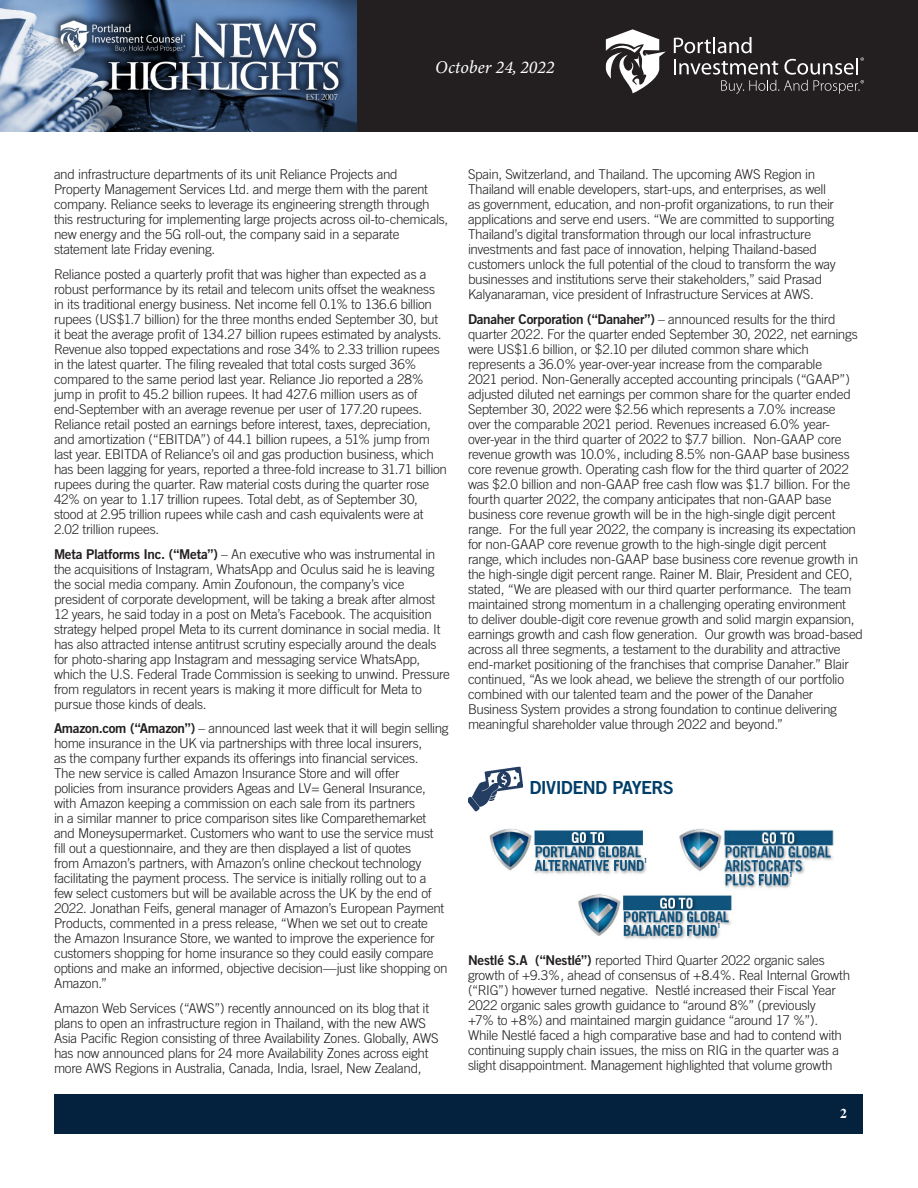
<style>
.page{position:relative;width:918px;height:1188px;background:#fff}
.page>*{position:absolute;margin:0;border:0;box-sizing:border-box;transform-origin:0 0}
.t1{font:italic 18px "Minion Variable Concept";color:#fff}
.Article_-_Body{font:18px "Trade Gothic Bold Two";letter-spacing:-.035em;color:#003e69}
.Article_-_Body-2{font:300 13.5px/15px "Trade Gothic";letter-spacing:-.02em;color:#231f20}
.t2{font:700 13.5px "Times";color:#fff}
.t3{font:7.05px "Trade Gothic Bold Cond Twenty";color:#003e69}
.s1{font-family:"Trade Gothic Bold Two";font-weight:400}
</style>
<div class="page">
<div style="left:356px;top:0;width:562px;height:132px;background:#231f20"></div>
<img style="left:0;top:0;width:356px;height:132px">
<svg style="left:674px;top:37px;width:190px;height:57px"></svg>
<svg style="left:606px;top:29px;width:60px;height:64px"></svg>
<div style="left:55px;top:1094px;width:808px;height:39px;background:#04213e"></div>
<img style="left:468px;top:767px;width:55px;height:44px">
<img style="left:489px;top:828px;width:158px;height:46px">
<img style="left:679px;top:828px;width:155px;height:61px">
<img style="left:578px;top:894px;width:154px;height:45px">
<h1 class="t1" style="left:435px;top:55px;width:121px">October 24, 2022</h1>
<p class="Article_-_Body-2" style="left:54px;top:167px;width:396px">and infrastructure departments of its unit Reliance Projects and<br>Property Management Services Ltd. and merge them with the parent company. Reliance seeks to leverage its engineering strength through this restructuring for implementing large projects across oil-to-chemicals, new energy and the 5G roll-out, the company said in a separate statement late Friday evening.</p>
<p class="Article_-_Body-2" style="left:54px;top:266px;width:395px">Reliance posted a quarterly profit that was higher than expected as a robust performance by its retail and telecom units offset the weakness in its traditional energy business. Net income fell 0.1% to 136.6 billion rupees (US$1.7 billion) for the three months ended September 30, but it beat the average profit of 134.27 billion rupees estimated by analysts.<br>Revenue also topped expectations and rose 34% to 2.33 trillion rupees in the latest quarter. The filing revealed that total costs surged 36% compared to the same period last year. Reliance Jio reported a 28% jump in profit to 45.2 billion rupees. It had 427.6 million users as of end-September with an average revenue per user of 177.20 rupees.<br>Reliance retail posted an earnings before interest, taxes, depreciation, and amortization (“EBITDA”) of 44.1 billion rupees, a 51% jump from last year. EBITDA of Reliance’s oil and gas production business, which has been lagging for years, reported a three-fold increase to 31.71 billion rupees during the quarter. Raw material costs during the quarter rose 42% on year to 1.17 trillion rupees. Total debt, as of September 30, stood at 2.95 trillion rupees while cash and cash equivalents were at 2.02 trillion rupees.</p>
<p class="Article_-_Body-2" style="left:54px;top:546px;width:398px"><span class="s1">Meta Platforms Inc. (“Meta”)</span> – An executive who was instrumental in the acquisitions of Instagram, WhatsApp and Oculus said he is leaving the social media company. Amin Zoufonoun, the company’s vice president of corporate development, will be taking a break after almost 12 years, he said today in a post on Meta’s Facebook. The acquisition strategy helped propel Meta to its current dominance in social media. It has also attracted intense antitrust scrutiny especially around the deals for photo-sharing app Instagram and messaging service WhatsApp, which the U.S. Federal Trade Commission is seeking to unwind. Pressure from regulators in recent years is making it more difficult for Meta to pursue those kinds of deals.</p>
<p class="Article_-_Body-2" style="left:54px;top:721px;width:396px"><span class="s1">Amazon.com (“Amazon”)</span> – announced last week that it will begin selling home insurance in the UK via partnerships with three local insurers,<br>as the company further expands its offerings into financial services.<br>The new service is called Amazon Insurance Store and will offer<br>policies from insurance providers Ageas and LV= General Insurance, with Amazon keeping a commission on each sale from its partners<br>in a similar manner to price comparison sites like Comparethemarket and Moneysupermarket. Customers who want to use the service must fill out a questionnaire, and they are then displayed a list of quotes<br>from Amazon’s partners, with Amazon’s online checkout technology facilitating the payment process. The service is initially rolling out to a few select customers but will be available across the UK by the end of 2022. Jonathan Feifs, general manager of Amazon’s European Payment Products, commented in a press release, “When we set out to create<br>the Amazon Insurance Store, we wanted to improve the experience for customers shopping for home insurance so they could easily compare options and make an informed, objective decision—just like shopping on Amazon.”</p>
<p class="Article_-_Body-2" style="left:54px;top:1001px;width:386px">Amazon Web Services (“AWS”) recently announced on its blog that it plans to open an infrastructure region in Thailand, with the new AWS Asia Pacific Region consisting of three Availability Zones. Globally, AWS has now announced plans for 24 more Availability Zones across eight more AWS Regions in Australia, Canada, India, Israel, New Zealand,</p>
<p class="Article_-_Body-2" style="left:468px;top:167px;width:369px">Spain, Switzerland, and Thailand. The upcoming AWS Region in Thailand will enable developers, start-ups, and enterprises, as well as government, education, and non-profit organizations, to run their applications and serve end users. “We are committed to supporting Thailand’s digital transformation through our local infrastructure investments and fast pace of innovation, helping Thailand-based customers unlock the full potential of the cloud to transform the way businesses and institutions serve their stakeholders,” said Prasad Kalyanaraman, vice president of Infrastructure Services at AWS.</p>
<p class="Article_-_Body-2" style="left:468px;top:311px;width:397px"><span class="s1">Danaher Corporation (“Danaher”)</span> – announced results for the third quarter 2022. For the quarter ended September 30, 2022, net earnings were US$1.6 billion, or $2.10 per diluted common share which represents a 36.0% year-over-year increase from the comparable<br>2021 period. Non-Generally accepted accounting principals (“GAAP”) adjusted diluted net earnings per common share for the quarter ended September 30, 2022 were $2.56 which represents a 7.0% increase<br>over the comparable 2021 period. Revenues increased 6.0% year&shy;over-year in the third quarter of 2022 to $7.7 billion. Non-GAAP core revenue growth was 10.0%, including 8.5% non-GAAP base business core revenue growth. Operating cash flow for the third quarter of 2022 was $2.0 billion and non-GAAP free cash flow was $1.7 billion. For the fourth quarter 2022, the company anticipates that non-GAAP base business core revenue growth will be in the high-single digit percent range. For the full year 2022, the company is increasing its expectation for non-GAAP core revenue growth to the high-single digit percent range, which includes non-GAAP base business core revenue growth in the high-single digit percent range. Rainer M. Blair, President and CEO, stated, “We are pleased with our third quarter performance. The team maintained strong momentum in a challenging operating environment<br>to deliver double-digit core revenue growth and solid margin expansion, earnings growth and cash flow generation. Our growth was broad-based across all three segments, a testament to the durability and attractive end-market positioning of the franchises that comprise Danaher.” Blair continued, “As we look ahead, we believe the strength of our portfolio combined with our talented team and the power of the Danaher Business System provides a strong foundation to continue delivering meaningful shareholder value through 2022 and beyond.”</p>
<p class="Article_-_Body" style="left:529px;top:776px;width:146px">DIVIDEND PAYERS</p>
<p class="t3" style="left:644px;top:856px;width:5px">1</p>
<p class="t3" style="left:790px;top:871px;width:5px">1</p>
<p class="t3" style="left:717px;top:921px;width:5px">1</p>
<p class="Article_-_Body-2" style="left:468px;top:952px;width:384px"><span class="s1">Nestlé S.A (“Nestlé”)</span> reported Third Quarter 2022 organic sales growth of +9.3%, ahead of consensus of +8.4%. Real Internal Growth (“RIG”) however turned negative. Nestlé increased their Fiscal Year 2022 organic sales growth guidance to “around 8%” (previously<br>+7% to +8%) and maintained margin guidance “around 17 %”).<br>While Nestlé faced a high comparative base and had to contend with continuing supply chain issues, the miss on RIG in the quarter was a slight disappointment. Management highlighted that volume growth</p>
<p class="t2" style="left:840px;top:1100px;width:8px">2</p>
</div>
